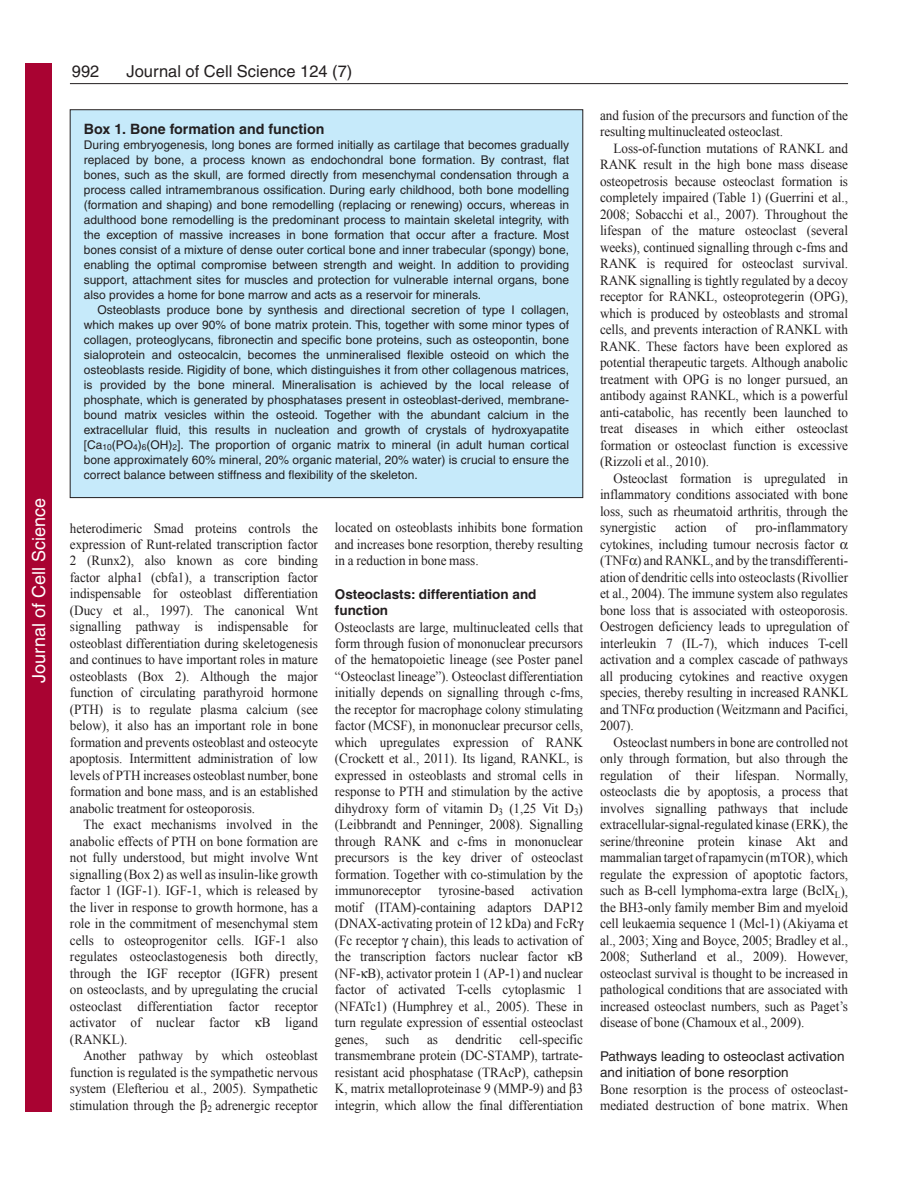
<style>
.page{position:relative;width:918px;height:1188px;background:#fff}
.page>*{position:absolute;margin:0;border:0;box-sizing:border-box;transform-origin:0 0}
.t1{font:18px "Helvetica";color:#fff}
.t2{font:16.5px "Helvetica";color:#231f20}
.t3{font:700 14.25px "Helvetica";color:#231f20}
.t4{font:13.8px/16.5px "Times New Roman";letter-spacing:-.005em;color:#231f20;text-align:justify;scale:.95 1}
.t5{font:13.5px/16.5px "Helvetica";color:#231f20}
.t6{font:700 13.5px/16.5px "Helvetica";color:#231f20}
.t7{font:12px/15px "Helvetica";color:#231f20;text-align:justify}
</style>
<div class="page">
<hr style="left:70px;top:83px;width:778px;height:1px;background:#231f20">
<div style="left:70px;top:110px;width:513px;height:388px;background:#c6eafa"></div>
<div style="left:26px;top:64px;width:26px;height:1048px;background:#a90332"></div>
<h1 class="t1" style="left:28px;top:683px;width:186px;rotate:-90deg">Journal of Cell Science</h1>
<p class="t2" style="left:72px;top:65px;width:29px">992</p>
<p class="t2" style="left:127px;top:65px;width:227px">Journal of Cell Science 124 (7)</p>
<p class="t3" style="left:84px;top:123px;width:242px">Box 1. Bone formation and function</p>
<p class="t7" style="left:84px;top:138px;width:487px">During embryogenesis, long bones are formed initially as cartilage that becomes gradually replaced by bone, a process known as endochondral bone formation. By contrast, flat bones, such as the skull, are formed directly from mesenchymal condensation through a process called intramembranous ossification. During early childhood, both bone modelling (formation and shaping) and bone remodelling (replacing or renewing) occurs, whereas in adulthood bone remodelling is the predominant process to maintain skeletal integrity, with the exception of massive increases in bone formation that occur after a fracture. Most bones consist of a mixture of dense outer cortical bone and inner trabecular (spongy) bone, enabling the optimal compromise between strength and weight. In addition to providing support, attachment sites for muscles and protection for vulnerable internal organs, bone also provides a home for bone marrow and acts as a reservoir for minerals.</p>
<p class="t7" style="left:84px;top:303px;width:487px;text-indent:14px">Osteoblasts produce bone by synthesis and directional secretion of type I collagen, which makes up over 90% of bone matrix protein. This, together with some minor types of collagen, proteoglycans, fibronectin and specific bone proteins, such as osteopontin, bone sialoprotein and osteocalcin, becomes the unmineralised flexible osteoid on which the osteoblasts reside. Rigidity of bone, which distinguishes it from other collagenous matrices, is provided by the bone mineral. Mineralisation is achieved by the local release of phosphate, which is generated by phosphatases present in osteoblast-derived, membrane&shy;bound matrix vesicles within the osteoid. Together with the abundant calcium in the extracellular fluid, this results in nucleation and growth of crystals of hydroxyapatite [Ca<sub>10</sub>(PO<sub>4</sub>)<sub>6</sub>(OH)<sub>2</sub>]. The proportion of organic matrix to mineral (in adult human cortical bone approximately 60% mineral, 20% organic material, 20% water) is crucial to ensure the correct balance between stiffness and flexibility of the skeleton.</p>
<p class="t4" style="left:70px;top:520px;width:263px">heterodimeric Smad proteins controls the expression of Runt-related transcription factor 2 (Runx2), also known as core binding factor alpha1 (cbfa1), a transcription factor indispensable for osteoblast differentiation (Ducy et al., 1997). The canonical Wnt signalling pathway is indispensable for osteoblast differentiation during skeletogenesis and continues to have important roles in mature osteoblasts (Box 2). Although the major function of circulating parathyroid hormone (PTH) is to regulate plasma calcium (see below), it also has an important role in bone formation and prevents osteoblast and osteocyte apoptosis. Intermittent administration of low levels of PTH increases osteoblast number, bone formation and bone mass, and is an established anabolic treatment for osteoporosis.</p>
<p class="t4" style="left:70px;top:817px;width:263px;text-indent:13px">The exact mechanisms involved in the anabolic effects of PTH on bone formation are not fully understood, but might involve Wnt signalling (Box 2) as well as insulin-like growth factor 1 (IGF-1). IGF-1, which is released by the liver in response to growth hormone, has a role in the commitment of mesenchymal stem cells to osteoprogenitor cells. IGF-1 also regulates osteoclastogenesis both directly, through the IGF receptor (IGFR) present on osteoclasts, and by upregulating the crucial osteoclast differentiation factor receptor activator of nuclear factor</p>
<p class="t4" style="left:262px;top:1015px;width:61px">B ligand</p>
<p class="t4" style="left:70px;top:1031px;width:62px">(RANKL).</p>
<p class="t4" style="left:83px;top:1048px;width:248px">Another pathway by which osteoblast</p>
<p class="t4" style="left:70px;top:1064px;width:263px">function is regulated is the sympathetic nervous</p>
<p class="t4" style="left:70px;top:1081px;width:263px">system (Elefteriou et al., 2005). Sympathetic</p>
<p class="t4" style="left:70px;top:1097px;width:263px">stimulation through the <sub>2</sub> adrenergic receptor</p>
<p class="t4" style="left:335px;top:520px;width:263px">located on osteoblasts inhibits bone formation and increases bone resorption, thereby resulting in a reduction in bone mass.</p>
<p class="t6" style="left:335px;top:587px;width:203px">Osteoclasts: differentiation and function</p>
<p class="t4" style="left:335px;top:619px;width:263px;text-align:left">Osteoclasts are large, multinucleated cells that form through fusion of mononuclear precursors of the hematopoietic lineage (see Poster panel “Osteoclast lineage”). Osteoclast differentiation initially depends on signalling through c-fms, the receptor for macrophage colony stimulating factor (MCSF), in mononuclear precursor cells, which upregulates expression of RANK (Crockett et al., 2011). Its ligand, RANKL, is expressed in osteoblasts and stromal cells in response to PTH and stimulation by the active dihydroxy form of vitamin D<sub>3</sub> (1,25 Vit D<sub>3</sub>) (Leibbrandt and Penninger, 2008). Signalling through RANK and c-fms in mononuclear precursors is the key driver of osteoclast formation. Together with co-stimulation by the immunoreceptor tyrosine-based activation motif (ITAM)-containing adaptors DAP12 (DNAX-activating protein of 12 kDa) and FcR (Fc receptor chain), this leads to activation of the transcription factors nuclear factor B (NF- B), activator protein 1 (AP-1) and nuclear factor of activated T-cells cytoplasmic 1 (NFATc1) (Humphrey et al., 2005). These in turn regulate expression of essential osteoclast genes,</p>
<p class="t4" style="left:335px;top:1031px;width:263px;text-indent:184px">cell-specific transmembrane protein (DC-STAMP), tartrate&shy;resistant acid phosphatase (TRAcP), cathepsin K, matrix metalloproteinase 9 (MMP-9) and 3 integrin, which allow the final differentiation</p>
<p class="t4" style="left:386px;top:1031px;width:27px">such</p>
<p class="t4" style="left:427px;top:1031px;width:13px">as</p>
<p class="t4" style="left:456px;top:1031px;width:50px">dendritic</p>
<p class="t4" style="left:600px;top:107px;width:263px">and fusion of the precursors and function of the resulting multinucleated osteoclast.</p>
<p class="t4" style="left:600px;top:140px;width:263px;text-indent:13px">Loss-of-function mutations of RANKL and RANK result in the high bone mass disease osteopetrosis because osteoclast formation is completely impaired (Table 1) (Guerrini et al., 2008; Sobacchi et al., 2007). Throughout the lifespan of the mature osteoclast (several weeks), continued signalling through c-fms and RANK is required for osteoclast survival.<br>RANK signalling is tightly regulated by a decoy receptor for RANKL, osteoprotegerin (OPG), which is produced by osteoblasts and stromal cells, and prevents interaction of RANKL with RANK. These factors have been explored as potential therapeutic targets. Although anabolic treatment with OPG is no longer pursued, an antibody against RANKL, which is a powerful anti-catabolic, has recently been launched to treat diseases in which either osteoclast formation or osteoclast function is excessive (Rizzoli et al., 2010).</p>
<p class="t4" style="left:600px;top:470px;width:263px;text-indent:13px">Osteoclast formation is upregulated in inflammatory conditions associated with bone loss, such as rheumatoid arthritis, through the synergistic</p>
<p class="t4" style="left:600px;top:519px;width:263px;text-align:left;text-indent:155px">pro-inflammatory cytokines, including tumour necrosis factor (TNF ) and RANKL, and by the transdifferenti&shy;ation of dendritic cells into osteoclasts (Rivollier et al., 2004). The immune system also regulates bone loss that is associated with osteoporosis.<br>Oestrogen deficiency leads to upregulation of interleukin 7 (IL-7), which induces T-cell activation and a complex cascade of pathways all producing cytokines and reactive oxygen species, thereby resulting in increased RANKL and TNF production (Weitzmann and Pacifici, 2007).</p>
<p class="t4" style="left:600px;top:734px;width:263px;text-indent:13px">Osteoclast numbers in bone are controlled not only through formation, but also through the regulation of their lifespan. Normally, osteoclasts die by apoptosis, a process that involves signalling pathways that include extracellular-signal-regulated kinase (ERK), the serine/threonine protein kinase Akt and mammalian target of rapamycin (mTOR), which regulate the expression of apoptotic factors, such as B-cell lymphoma-extra large (BclX<sub>L</sub>), the BH3-only family member Bim and myeloid cell leukaemia sequence 1 (Mcl-1) (Akiyama et al., 2003; Xing and Boyce, 2005; Bradley et al., 2008; Sutherland et al., 2009). However, osteoclast survival is thought to be increased in pathological conditions that are associated with increased osteoclast numbers, such as Paget’s disease of bone (Chamoux et al., 2009).</p>
<p class="t5" style="left:600px;top:1049px;width:246px">Pathways leading to osteoclast activation and initiation of bone resorption</p>
<p class="t4" style="left:600px;top:1081px;width:263px">Bone resorption is the process of osteoclast&shy;mediated destruction of bone matrix. When</p>
<p class="t4" style="left:675px;top:519px;width:35px">action</p>
<p class="t4" style="left:726px;top:519px;width:13px">of</p>
</div>
